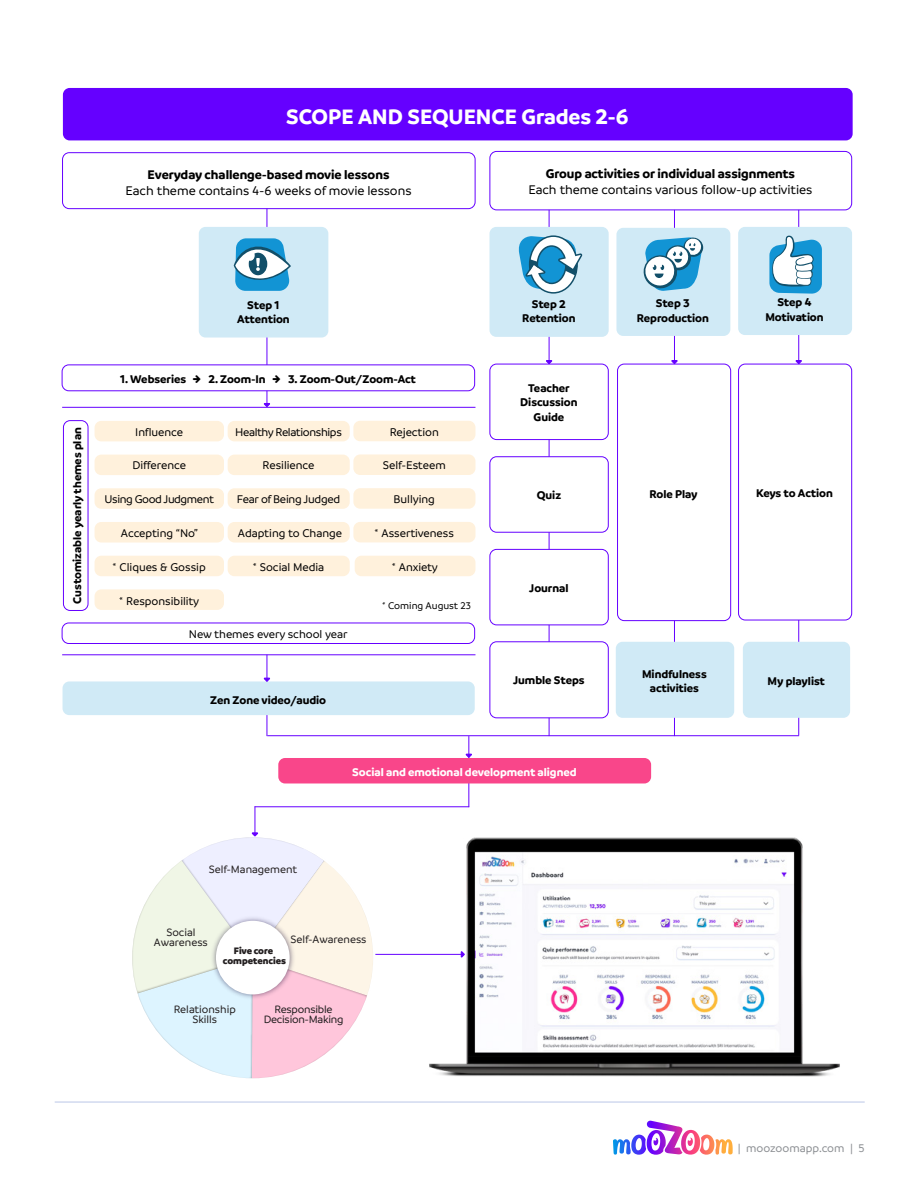
<style>
.page{position:relative;width:918px;height:1188px;background:#fff}
.page>*{position:absolute;margin:0;border:0;box-sizing:border-box;transform-origin:0 0}
.t1{font:700 22.5px "Branding";color:#fff}
.t2{font:500 13.5px "Branding";color:#000}
.t3{font:700 13.5px "Branding";color:#000}
.t4{font:700 12px/14.4px "Branding";color:#000;text-align:center}
.t5{font:500 12px "Branding";letter-spacing:-.005em;color:#000}
.t6{font:700 12px "Branding";color:#fff}
.t7{font:500 12px "Branding";letter-spacing:-.03em;color:#000}
.t8{font:500 12px "Branding";letter-spacing:-.005em;color:#8d9094}
.t9{font:500 12px "Branding";letter-spacing:-.035em;color:#000}
.t10{font:500 12px "Branding";letter-spacing:-.025em;color:#000}
.t11{font:500 11.4px/10.1px "Branding";letter-spacing:-.005em;color:#231f20;text-align:center}
.t12{font:500 10.35px "Branding";color:#000}
.t13{font:900 10.05px/10.1px "Branding";letter-spacing:-.01em;color:#231f20;text-align:center}
</style>
<div class="page">
<img style="left:613px;top:1121px;width:120px;height:34px">
<hr style="left:55px;top:1101px;width:810px;height:2px;background:#d1d9ef">
<hr style="left:274px;top:954px;width:189px;height:1px;background:#6500ff">
<hr style="left:549px;top:175px;width:1px;height:561px;background:#6500ff">
<hr style="left:267px;top:175px;width:1px;height:230px;background:#6500ff">
<hr style="left:267px;top:655px;width:1px;height:81px;background:#6500ff">
<hr style="left:255px;top:806px;width:1px;height:71px;background:#6500ff">
<hr style="left:468px;top:736px;width:1px;height:71px;background:#6500ff">
<hr style="left:674px;top:175px;width:1px;height:561px;background:#6500ff">
<hr style="left:798px;top:175px;width:1px;height:560px;background:#6500ff">
<div style="left:63px;top:88px;width:790px;height:52px;background:#6500ff;border-radius:7px"></div>
<div style="left:63px;top:681px;width:412px;height:34px;background:#d0eaf6;border-radius:7px"></div>
<div style="left:278px;top:758px;width:373px;height:25px;background:#f9468a;border-radius:7px"></div>
<div style="left:63px;top:420px;width:25px;height:191px;border:1px solid #6500ff;border-radius:7px"></div>
<div style="left:199px;top:227px;width:129px;height:111px;background:#d0eaf6;border-radius:7px"></div>
<div style="left:95px;top:421px;width:129px;height:20px;background:#fff1dc;border-radius:7px"></div>
<div style="left:228px;top:421px;width:122px;height:20px;background:#fff1dc;border-radius:7px"></div>
<div style="left:95px;top:455px;width:129px;height:20px;background:#fff1dc;border-radius:7px"></div>
<div style="left:228px;top:455px;width:122px;height:20px;background:#fff1dc;border-radius:7px"></div>
<div style="left:95px;top:488px;width:129px;height:21px;background:#fff1dc;border-radius:7px"></div>
<div style="left:228px;top:488px;width:122px;height:21px;background:#fff1dc;border-radius:7px"></div>
<div style="left:95px;top:522px;width:129px;height:21px;background:#fff1dc;border-radius:7px"></div>
<div style="left:228px;top:522px;width:122px;height:21px;background:#fff1dc;border-radius:7px"></div>
<div style="left:95px;top:556px;width:129px;height:20px;background:#fff1dc;border-radius:7px"></div>
<div style="left:228px;top:556px;width:122px;height:20px;background:#fff1dc;border-radius:7px"></div>
<div style="left:355px;top:556px;width:120px;height:20px;background:#fff1dc;border-radius:7px"></div>
<div style="left:95px;top:589px;width:129px;height:21px;background:#fff1dc;border-radius:7px"></div>
<div style="left:62px;top:623px;width:413px;height:21px;border:1px solid #6500ff;border-radius:7px"></div>
<div style="left:62px;top:365px;width:413px;height:26px;background:#fff;border-radius:7px"></div>
<div style="left:62px;top:364px;width:413px;height:27px;border:1px solid #6500ff;border-radius:7px"></div>
<div style="left:353px;top:454px;width:122px;height:21px;background:#fff1dc;border-radius:7px"></div>
<div style="left:353px;top:488px;width:122px;height:21px;background:#fff1dc;border-radius:7px"></div>
<div style="left:353px;top:522px;width:122px;height:20px;background:#fff1dc;border-radius:7px"></div>
<div style="left:353px;top:421px;width:122px;height:20px;background:#fff1dc;border-radius:7px"></div>
<div style="left:490px;top:227px;width:119px;height:110px;background:#d0eaf6;border-radius:7px"></div>
<div style="left:616px;top:228px;width:114px;height:108px;background:#d0eaf6;border-radius:7px"></div>
<div style="left:738px;top:227px;width:114px;height:108px;background:#d0eaf6;border-radius:7px"></div>
<img style="left:398px;top:837px;width:442px;height:240px">
<div style="left:490px;top:364px;width:118px;height:76px;background:#fff;border-radius:7px"></div>
<div style="left:490px;top:364px;width:119px;height:76px;border:1px solid #6500ff;border-radius:7px"></div>
<div style="left:618px;top:364px;width:113px;height:257px;background:#fff;border-radius:7px"></div>
<div style="left:617px;top:364px;width:114px;height:257px;border:1px solid #6500ff;border-radius:7px"></div>
<div style="left:739px;top:364px;width:113px;height:256px;background:#fff;border-radius:7px"></div>
<div style="left:738px;top:364px;width:114px;height:256px;border:1px solid #6500ff;border-radius:7px"></div>
<div style="left:490px;top:457px;width:118px;height:75px;background:#fff;border-radius:7px"></div>
<div style="left:490px;top:456px;width:119px;height:77px;border:1px solid #6500ff;border-radius:7px"></div>
<div style="left:490px;top:549px;width:118px;height:76px;background:#fff;border-radius:7px"></div>
<div style="left:490px;top:549px;width:119px;height:76px;border:1px solid #6500ff;border-radius:7px"></div>
<div style="left:490px;top:642px;width:118px;height:76px;background:#fff;border-radius:7px"></div>
<div style="left:490px;top:641px;width:119px;height:77px;border:1px solid #6500ff;border-radius:7px"></div>
<div style="left:616px;top:642px;width:118px;height:76px;background:#d0eaf6;border-radius:7px"></div>
<div style="left:743px;top:642px;width:107px;height:76px;background:#d0eaf6;border-radius:7px"></div>
<hr style="left:62px;top:407px;width:413px;height:1px;background:#6500ff">
<hr style="left:62px;top:654px;width:413px;height:1px;background:#6500ff">
<hr style="left:267px;top:735px;width:532px;height:1px;background:#6500ff">
<hr style="left:255px;top:806px;width:214px;height:1px;background:#6500ff">
<svg style="left:545px;top:360px;width:8px;height:5px"></svg>
<svg style="left:671px;top:360px;width:7px;height:5px"></svg>
<svg style="left:795px;top:360px;width:7px;height:5px"></svg>
<svg style="left:465px;top:753px;width:7px;height:5px"></svg>
<svg style="left:132px;top:832px;width:245px;height:247px"></svg>
<svg style="left:460px;top:951px;width:6px;height:7px"></svg>
<svg style="left:263px;top:677px;width:8px;height:5px"></svg>
<svg style="left:263px;top:403px;width:8px;height:5px"></svg>
<svg style="left:234px;top:238px;width:57px;height:53px;background:#69afd0"></svg>
<svg style="left:769px;top:235px;width:53px;height:59px;background:#82c0de"></svg>
<svg style="left:518px;top:235px;width:64px;height:59px"></svg>
<svg style="left:643px;top:237px;width:61px;height:54px"></svg>
<div style="left:490px;top:151px;width:362px;height:59px;background:#fff;border-radius:7px"></div>
<div style="left:490px;top:151px;width:362px;height:59px;border:1px solid #6500ff;border-radius:7px"></div>
<div style="left:63px;top:153px;width:412px;height:56px;background:#fff;border-radius:7px"></div>
<div style="left:62px;top:152px;width:413px;height:57px;border:1px solid #6500ff;border-radius:7px"></div>
<h1 class="t1" style="left:286px;top:104px;width:344px">SCOPE AND SEQUENCE Grades 2-6</h1>
<p class="t3" style="left:148px;top:166px;width:243px">Everyday challenge-based movie lessons</p>
<p class="t2" style="left:126px;top:183px;width:288px">Each theme contains 4-6 weeks of movie lessons</p>
<p class="t3" style="left:546px;top:166px;width:251px">Group activities or individual assignments</p>
<p class="t2" style="left:528px;top:183px;width:286px">Each theme contains various follow-up activities</p>
<p class="t4" style="left:70px;top:604px;width:178px;rotate:-90deg">Customizable yearly themes plan</p>
<p class="t4" style="left:237px;top:298px;width:54px">Step 1<br>Attention</p>
<p class="t4" style="left:120px;top:372px;width:67px">1. Webseries</p>
<p class="t4" style="left:208px;top:372px;width:59px">2. Zoom-In</p>
<p class="t4" style="left:288px;top:372px;width:130px">3. Zoom-Out/Zoom-Act</p>
<p class="t5" style="left:135px;top:426px;width:49px">Influence</p>
<p class="t7" style="left:235px;top:426px;width:108px">Healthy Relationships</p>
<p class="t5" style="left:390px;top:425px;width:51px">Rejection</p>
<p class="t5" style="left:383px;top:459px;width:64px">Self-Esteem</p>
<p class="t5" style="left:394px;top:493px;width:43px">Bullying</p>
<p class="t5" style="left:375px;top:527px;width:81px">* Assertiveness</p>
<p class="t5" style="left:132px;top:459px;width:55px">Difference</p>
<p class="t5" style="left:263px;top:459px;width:53px">Resilience</p>
<p class="t9" style="left:104px;top:493px;width:111px">Using Good Judgment</p>
<p class="t10" style="left:237px;top:493px;width:105px">Fear of Being Judged</p>
<p class="t5" style="left:121px;top:527px;width:79px">Accepting “No”</p>
<p class="t5" style="left:238px;top:527px;width:106px">Adapting to Change</p>
<p class="t5" style="left:113px;top:561px;width:95px">* Cliques &amp; Gossip</p>
<p class="t5" style="left:253px;top:561px;width:73px">* Social Media</p>
<p class="t5" style="left:392px;top:561px;width:48px">* Anxiety</p>
<p class="t5" style="left:119px;top:595px;width:82px">* Responsibility</p>
<p class="t5" style="left:189px;top:628px;width:160px">New themes every school year</p>
<p class="t12" style="left:382px;top:601px;width:90px">* Coming August 23</p>
<p class="t4" style="left:210px;top:693px;width:117px">Zen Zone video/audio</p>
<p class="t4" style="left:522px;top:297px;width:55px">Step 2<br>Retention</p>
<p class="t4" style="left:637px;top:296px;width:74px">Step 3<br>Reproduction</p>
<p class="t4" style="left:765px;top:295px;width:60px">Step 4<br>Motivation</p>
<p class="t4" style="left:520px;top:381px;width:59px">Teacher<br>Discussion<br>Guide</p>
<p class="t4" style="left:537px;top:488px;width:26px">Quiz</p>
<p class="t4" style="left:650px;top:487px;width:50px">Role Play</p>
<p class="t4" style="left:756px;top:486px;width:78px">Keys to Action</p>
<p class="t4" style="left:529px;top:581px;width:41px">Journal</p>
<p class="t4" style="left:513px;top:673px;width:73px">Jumble Steps</p>
<p class="t4" style="left:642px;top:667px;width:66px">Mindfulness activities</p>
<p class="t4" style="left:768px;top:674px;width:59px">My playlist</p>
<p class="t6" style="left:352px;top:765px;width:226px">Social and emotional development aligned</p>
<p class="t11" style="left:209px;top:865px;width:90px">Self-Management</p>
<p class="t11" style="left:154px;top:928px;width:55px">Social<br>Awareness</p>
<p class="t11" style="left:291px;top:935px;width:77px">Self-Awareness</p>
<p class="t13" style="left:223px;top:945px;width:65px">Five core competencies</p>
<p class="t11" style="left:174px;top:1004px;width:64px">Relationship<br>Skills</p>
<p class="t11" style="left:264px;top:1004px;width:81px">Responsible<br>Decision-Making</p>
<p class="t8" style="left:738px;top:1141px;width:128px">| moozoomapp.com | 5</p>
</div>
